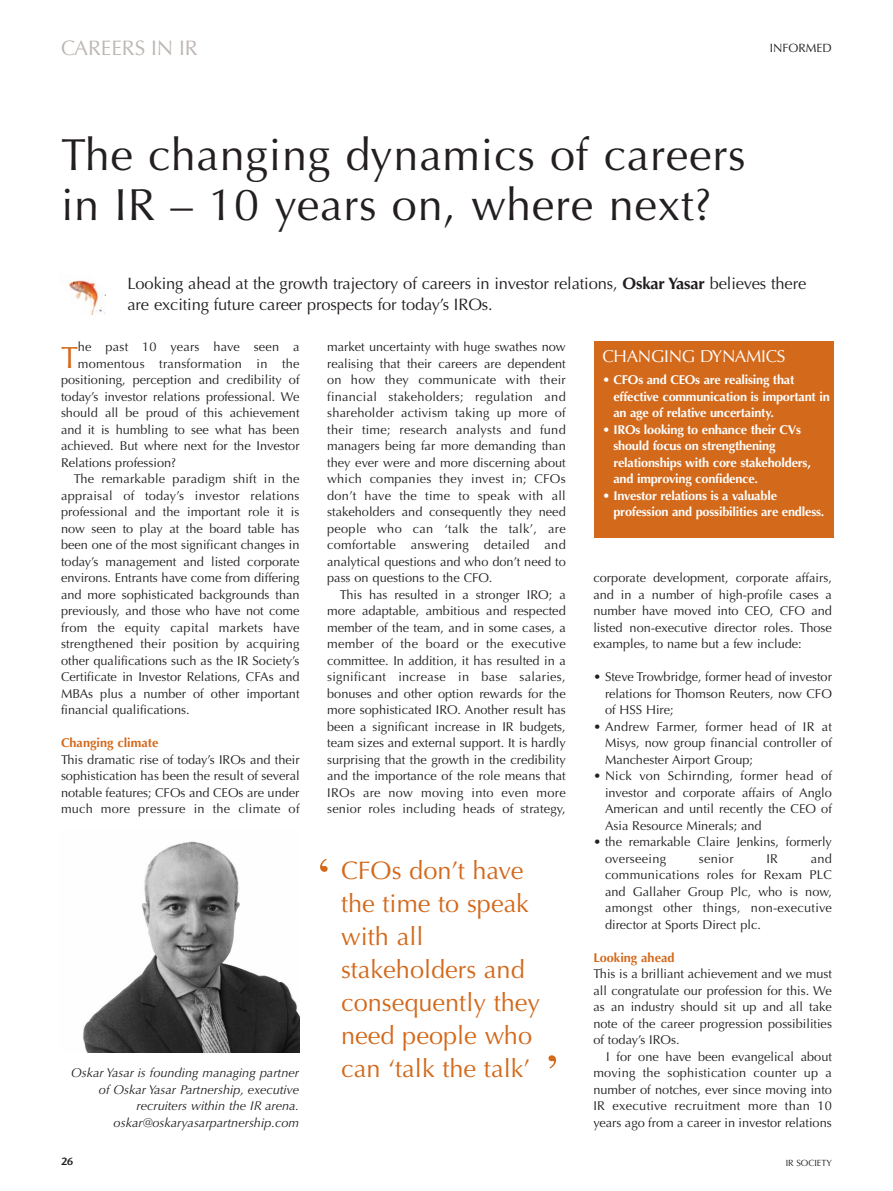
<style>
.page{position:relative;width:893px;height:1191px;background:#fff}
.page>*{position:absolute;margin:0;border:0;box-sizing:border-box;transform-origin:0 0}
.t1{font:54px "Times";color:#d3691b}
.t2{font:45px/49.5px "Optima";letter-spacing:.015em;color:#231f20}
.t3{font:30.75px "Optima";color:#d3691b}
.t4{font:25.35px/33px "Optima";color:#d3691b}
.t5{font:21px "Optima";color:#bdb6b3}
.t6{font:17.25px "Optima";letter-spacing:-.015em;color:#fff}
.t7{font:16.5px/21px "Optima";letter-spacing:-.01em;color:#231f20}
.t8{font:12.75px/16.5px "Optima";color:#231f20;text-align:justify}
.t9{font:700 12.75px/16.5px "Optima";letter-spacing:-.015em;color:#fff}
.t10{font:12.75px "Optima";letter-spacing:.02em;color:#231f20}
.t11{font:italic 12.75px/16.5px "Optima";color:#231f20;text-align:right}
.t12{font:700 12.75px "Optima";color:#d3691b}
.t13{font:12px "Optima";color:#231f20}
.t14{font:600 10.5px "Stone Sans";color:#231f20}
.t15{font:9px "Optima";color:#231f20}
.s1{font-weight:700}
</style>
<div class="page">
<img style="left:83px;top:841px;width:216px;height:211px">
<div style="left:594px;top:341px;width:239px;height:197px;background:#d3691b"></div>
<img style="left:67px;top:277px;width:38px;height:37px">
<h3 class="t5" style="left:61px;top:40px;width:138px">CAREERS IN IR</h3>
<p class="t13" style="left:770px;top:43px;width:64px">INFORMED</p>
<h2 class="t2" style="left:61px;top:135px;width:686px">The changing dynamics of careers in IR – 10 years on, where next?</h2>
<p class="t7" style="left:127px;top:274px;width:680px">Looking ahead at the growth trajectory of careers in investor relations, <span class="s1">Oskar Yasar</span> believes there are exciting future career prospects for today’s IROs.</p>
<h3 class="t6" style="left:602px;top:349px;width:185px">CHANGING DYNAMICS</h3>
<p class="t9" style="left:613px;top:373px;width:218px;text-indent:-11px">• CFOs and CEOs are realising that effective communication is important in an age of relative uncertainty.</p>
<p class="t9" style="left:613px;top:422px;width:199px;text-indent:-11px">• IROs looking to enhance their CVs should focus on strengthening relationships with core stakeholders, and improving confidence.</p>
<p class="t9" style="left:613px;top:488px;width:212px;text-indent:-11px">• Investor relations is a valuable profession and possibilities are endless.</p>
<p class="t8" style="left:327px;top:340px;width:240px">market uncertainty with huge swathes now realising that their careers are dependent on how they communicate with their financial stakeholders; regulation and shareholder activism taking up more of their time; research analysts and fund managers being far more demanding than they ever were and more discerning about which companies they invest in; CFOs don’t have the time to speak with all stakeholders and consequently they need people who can ‘talk the talk’, are comfortable answering detailed and analytical questions and who don’t need to pass on questions to the CFO.</p>
<p class="t8" style="left:327px;top:587px;width:240px;text-indent:13px">This has resulted in a stronger IRO; a more adaptable, ambitious and respected member of the team, and in some cases, a member of the board or the executive committee. In addition, it has resulted in a significant increase in base salaries, bonuses and other option rewards for the more sophisticated IRO. Another result has been a significant increase in IR budgets, team sizes and external support. It is hardly surprising that the growth in the credibility and the importance of the role means that IROs are now moving into even more senior roles including heads of strategy,</p>
<h3 class="t3" style="left:61px;top:344px;width:19px">T</h3>
<p class="t10" style="left:78px;top:341px;width:223px">he past 10 years have seen a</p>
<p class="t10" style="left:78px;top:358px;width:223px">momentous transformation in the</p>
<p class="t8" style="left:61px;top:373px;width:240px">positioning, perception and credibility of</p>
<p class="t8" style="left:61px;top:389px;width:240px">today’s investor relations professional. We</p>
<p class="t8" style="left:61px;top:406px;width:240px">should all be proud of this achievement</p>
<p class="t8" style="left:61px;top:422px;width:240px">and it is humbling to see what has been</p>
<p class="t8" style="left:61px;top:439px;width:240px">achieved. But where next for the Investor</p>
<p class="t8" style="left:61px;top:455px;width:117px">Relations profession?</p>
<p class="t10" style="left:74px;top:473px;width:227px">The remarkable paradigm shift in the</p>
<p class="t10" style="left:61px;top:490px;width:240px">appraisal of today’s investor relations</p>
<p class="t8" style="left:61px;top:505px;width:240px">professional and the important role it is</p>
<p class="t8" style="left:61px;top:521px;width:240px">now seen to play at the board table has</p>
<p class="t8" style="left:61px;top:538px;width:240px">been one of the most significant changes in</p>
<p class="t8" style="left:61px;top:554px;width:240px">today’s management and listed corporate</p>
<p class="t8" style="left:61px;top:571px;width:240px">environs. Entrants have come from differing</p>
<p class="t8" style="left:61px;top:587px;width:240px">and more sophisticated backgrounds than</p>
<p class="t8" style="left:61px;top:604px;width:240px">previously, and those who have not come</p>
<p class="t10" style="left:61px;top:622px;width:240px">from the equity capital markets have</p>
<p class="t8" style="left:61px;top:637px;width:240px">strengthened their position by acquiring</p>
<p class="t8" style="left:61px;top:653px;width:240px">other qualifications such as the IR Society’s</p>
<p class="t8" style="left:61px;top:670px;width:240px">Certificate in Investor Relations, CFAs and</p>
<p class="t8" style="left:61px;top:686px;width:240px">MBAs plus a number of other important</p>
<p class="t8" style="left:61px;top:703px;width:130px">financial qualifications.</p>
<p class="t12" style="left:61px;top:737px;width:99px">Changing climate</p>
<p class="t8" style="left:61px;top:752px;width:240px">This dramatic rise of today’s IROs and their sophistication has been the result of several notable features; CFOs and CEOs are under much more pressure in the climate of</p>
<p class="t8" style="left:593px;top:571px;width:240px">corporate development, corporate affairs, and in a number of high-profile cases a number have moved into CEO, CFO and listed non-executive director roles. Those examples, to name but a few include:</p>
<p class="t8" style="left:605px;top:670px;width:228px;text-indent:-12px">• Steve Trowbridge, former head of investor relations for Thomson Reuters, now CFO of HSS Hire;</p>
<p class="t8" style="left:605px;top:719px;width:228px;text-indent:-12px">• Andrew Farmer, former head of IR at Misys, now group financial controller of Manchester Airport Group;</p>
<p class="t8" style="left:605px;top:769px;width:228px;text-indent:-12px">• Nick von Schirnding, former head of investor and corporate affairs of Anglo American and until recently the CEO of Asia Resource Minerals; and</p>
<p class="t8" style="left:605px;top:835px;width:228px;text-indent:-12px">• the remarkable Claire Jenkins, formerly overseeing</p>
<p class="t8" style="left:605px;top:851px;width:228px;text-indent:206px">and communications roles for Rexam PLC and Gallaher Group Plc, who is now, amongst other things, non-executive director at Sports Direct plc.</p>
<p class="t12" style="left:593px;top:952px;width:83px">Looking ahead</p>
<p class="t8" style="left:593px;top:967px;width:240px">This is a brilliant achievement and we must all congratulate our profession for this. We as an industry should sit up and all take note of the career progression possibilities of today’s IROs.</p>
<p class="t8" style="left:593px;top:1049px;width:240px;text-indent:13px">I for one have been evangelical about moving the sophistication counter up a number of notches, ever since moving into IR executive recruitment more than 10 years ago from a career in investor relations</p>
<p class="t8" style="left:699px;top:851px;width:36px">senior</p>
<p class="t8" style="left:766px;top:851px;width:13px">IR</p>
<h1 class="t1" style="left:315px;top:857px;width:19px">‘</h1>
<h3 class="t4" style="left:341px;top:856px;width:201px">CFOs don’t have the time to speak with all stakeholders and consequently they need people who can ‘talk the talk’</h3>
<h1 class="t1" style="left:543px;top:1054px;width:19px">’</h1>
<p class="t11" style="left:71px;top:1066px;width:229px">Oskar Yasar is founding managing partner of Oskar Yasar Partnership, executive recruiters within the IR arena. oskar@oskaryasarpartnership.com</p>
<p class="t14" style="left:61px;top:1157px;width:14px">26</p>
<p class="t15" style="left:786px;top:1159px;width:48px">IR SOCIETY</p>
</div>
